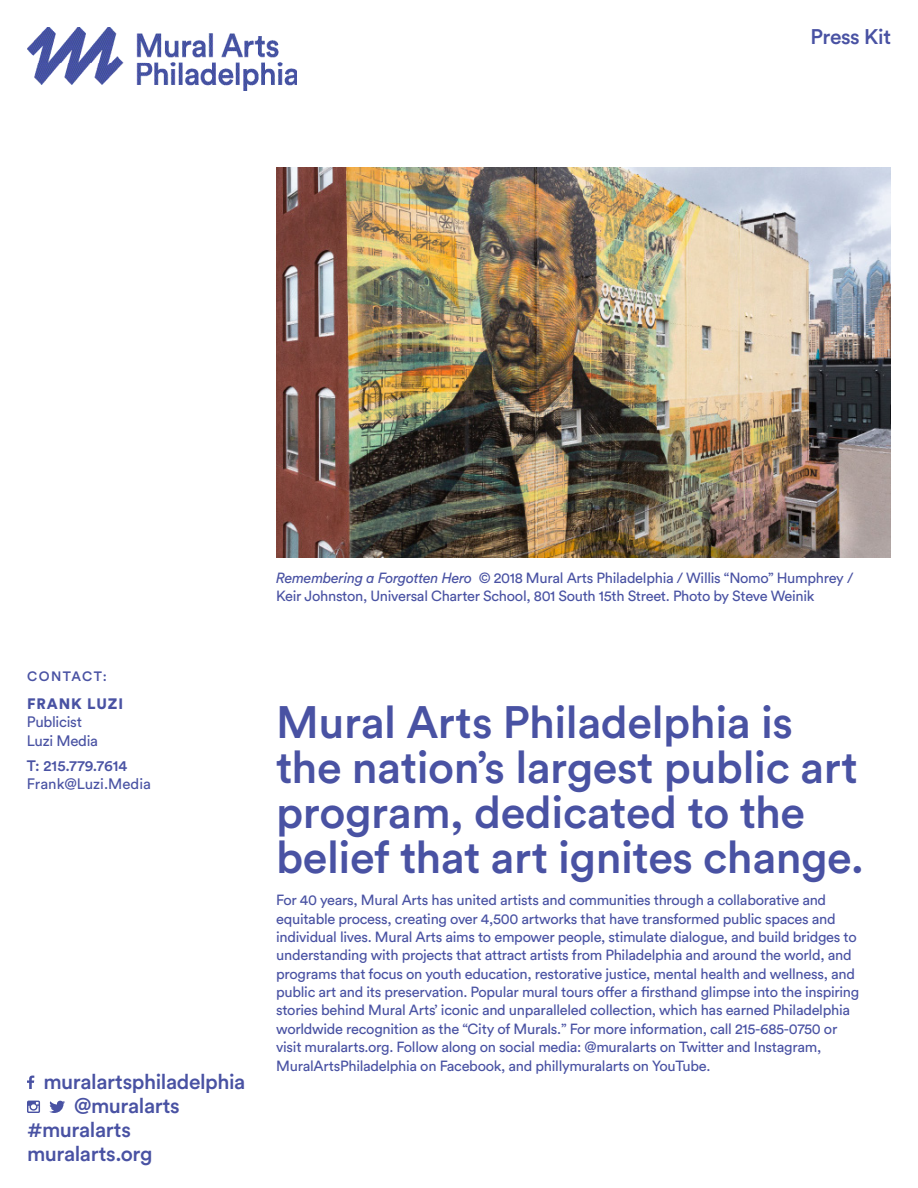
<style>
.page{position:relative;width:918px;height:1188px;background:#fff}
.page>*{position:absolute;margin:0;border:0;box-sizing:border-box;transform-origin:0 0}
.t1{font:500 45px/45px "Circular Std";letter-spacing:-.01em;color:#4952a3}
.t2{font:500 21px "Circular Std";letter-spacing:-.02em;color:#4952a3}
.t3{font:15px/18.3px "Circular Std";letter-spacing:-.02em;color:#4952a3}
.t4{font:15px "Circular Std";color:#4952a3}
.t5{font:500 15px "Circular Std";letter-spacing:.005em;color:#4952a3}
.t6{font:900 15px "Circular Std";letter-spacing:.06em;color:#4952a3}
.t7{font:14.7px/18.3px "Circular Std";letter-spacing:-.02em;color:#4952a3}
.t8{font:500 13.5px "Circular Std";letter-spacing:.105em;color:#4952a3}
.s1{font-style:italic}
</style>
<div class="page">
<img style="left:276px;top:168px;width:615px;height:389px">
<svg style="left:27px;top:1076px;width:7px;height:13px"></svg>
<svg style="left:27px;top:1101px;width:13px;height:12px"></svg>
<svg style="left:49px;top:1101px;width:16px;height:12px"></svg>
<img style="left:27px;top:27px;width:270px;height:64px">
<h2 class="t2" style="left:811px;top:23px;width:82px">Press Kit</h2>
<p class="t8" style="left:27px;top:667px;width:81px">CONTACT:</p>
<p class="t6" style="left:27px;top:694px;width:98px">FRANK LUZI</p>
<p class="t3" style="left:27px;top:713px;width:73px">Publicist<br>Luzi Media</p>
<p class="t5" style="left:27px;top:756px;width:102px">T: 215.779.7614</p>
<p class="t4" style="left:27px;top:775px;width:126px">Frank@Luzi.Media</p>
<h2 class="t2" style="left:43px;top:1068px;width:203px">muralartsphiladelphia</h2>
<h2 class="t2" style="left:74px;top:1092px;width:107px">@muralarts</h2>
<h2 class="t2" style="left:27px;top:1116px;width:105px">#muralarts</h2>
<h2 class="t2" style="left:27px;top:1140px;width:127px">muralarts.org</h2>
<p class="t7" style="left:276px;top:568px;width:579px"><span class="s1">Remembering a Forgotten Hero</span> © 2018 Mural Arts Philadelphia / Willis “Nomo” Humphrey /<br>Keir Johnston, Universal Charter School, 801 South 15th Street. Photo by Steve Weinik</p>
<h1 class="t1" style="left:276px;top:699px;width:590px">Mural Arts Philadelphia is the nation’s largest public art program, dedicated to the belief that art ignites change.</h1>
<p class="t7" style="left:276px;top:891px;width:585px">For 40 years, Mural Arts has united artists and communities through a collaborative and equitable process, creating over 4,500 artworks that have transformed public spaces and individual lives. Mural Arts aims to empower people, stimulate dialogue, and build bridges to understanding with projects that attract artists from Philadelphia and around the world, and programs that focus on youth education, restorative justice, mental health and wellness, and public art and its preservation. Popular mural tours offer a firsthand glimpse into the inspiring stories behind Mural Arts’ iconic and unparalleled collection, which has earned Philadelphia worldwide recognition as the “City of Murals.” For more information, call 215-685-0750 or visit muralarts.org. Follow along on social media: @muralarts on Twitter and Instagram, MuralArtsPhiladelphia on Facebook, and phillymuralarts on YouTube.</p>
</div>
